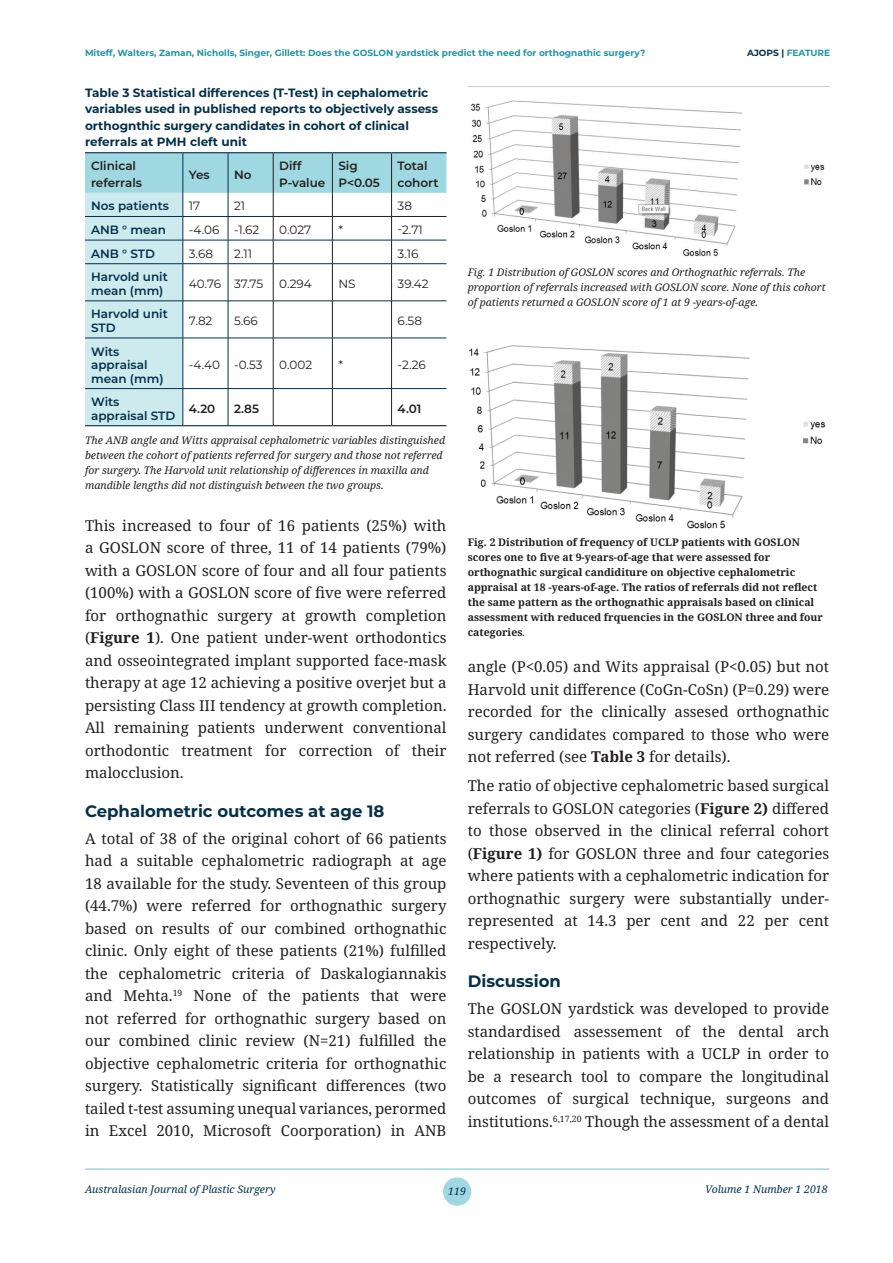
<style>
.page{position:relative;width:893px;height:1263px;background:#fff}
.page>*{position:absolute;margin:0;border:0;box-sizing:border-box;transform-origin:0 0}
.t1{font:700 16.5px "Montserrat";color:#043048}
.t2{font:15px/22.5px "Noto Serif";color:#231f20;text-align:justify}
.t3{font:700 12px/16.5px "Montserrat";color:#043048}
.t4{font:600 12px/13.5px "Montserrat";color:#043048}
.t5{font:12px "Montserrat";color:#231f20}
.t6{font:600 12px/16.5px "Montserrat";color:#231f20}
.t7{font:italic 10.5px/15px "Noto Serif";color:#231f20}
.t8{font:700 10.5px/15px "Noto Serif";color:#231f20}
.t9{font:italic 10.5px "Noto Serif";color:#043048}
.t10{font:700 9px "Montserrat";color:#2093a5}
.s1{color:#043048}
.s2{font-weight:700}
.s3{font-weight:400;font-style:italic}
</style>
<div class="page">
<div style="left:443px;top:1177px;width:28px;height:29px;background:#9fd8e1;border-radius:50%"></div>
<hr style="left:85px;top:1168px;width:744px;height:2px;background:#9fd8e1">
<svg style="left:85px;top:153px;width:361px;height:272px"></svg>
<hr style="left:273px;top:264px;width:1px;height:37px;background:#231f20">
<hr style="left:273px;top:301px;width:1px;height:37px;background:#231f20">
<hr style="left:273px;top:338px;width:1px;height:50px;background:#231f20">
<hr style="left:273px;top:389px;width:1px;height:36px;background:#231f20">
<hr style="left:273px;top:425px;width:59px;height:1px;background:#231f20">
<hr style="left:332px;top:425px;width:60px;height:1px;background:#231f20">
<hr style="left:392px;top:425px;width:54px;height:1px;background:#231f20">
<hr style="left:85px;top:338px;width:98px;height:1px;background:#043048">
<hr style="left:183px;top:338px;width:45px;height:1px;background:#043048">
<hr style="left:228px;top:338px;width:45px;height:1px;background:#043048">
<hr style="left:273px;top:338px;width:59px;height:1px;background:#043048">
<hr style="left:332px;top:338px;width:60px;height:1px;background:#043048">
<hr style="left:392px;top:338px;width:54px;height:1px;background:#043048">
<hr style="left:85px;top:388px;width:98px;height:1px;background:#043048">
<hr style="left:183px;top:388px;width:45px;height:1px;background:#043048">
<hr style="left:228px;top:388px;width:45px;height:1px;background:#043048">
<hr style="left:273px;top:388px;width:59px;height:1px;background:#043048">
<hr style="left:332px;top:388px;width:60px;height:1px;background:#043048">
<hr style="left:392px;top:388px;width:54px;height:1px;background:#043048">
<hr style="left:85px;top:152px;width:98px;height:1px;background:#043048">
<hr style="left:183px;top:152px;width:45px;height:1px;background:#043048">
<hr style="left:228px;top:152px;width:45px;height:1px;background:#043048">
<hr style="left:273px;top:152px;width:59px;height:1px;background:#043048">
<hr style="left:332px;top:152px;width:60px;height:1px;background:#043048">
<hr style="left:392px;top:152px;width:54px;height:1px;background:#043048">
<hr style="left:85px;top:425px;width:98px;height:1px;background:#043048">
<hr style="left:183px;top:425px;width:45px;height:1px;background:#043048">
<hr style="left:228px;top:425px;width:45px;height:1px;background:#043048">
<div style="left:91px;top:159px;width:86px;height:31px;background:#9fd8e1"></div>
<div style="left:189px;top:167px;width:33px;height:15px;background:#9fd8e1"></div>
<div style="left:234px;top:167px;width:33px;height:15px;background:#9fd8e1"></div>
<div style="left:279px;top:159px;width:47px;height:31px;background:#9fd8e1"></div>
<div style="left:338px;top:159px;width:48px;height:31px;background:#9fd8e1"></div>
<div style="left:398px;top:159px;width:42px;height:31px;background:#9fd8e1"></div>
<img style="left:468px;top:86px;width:361px;height:171px">
<img style="left:469px;top:345px;width:357px;height:184px">
<p class="t10" style="left:85px;top:47px;width:562px">Miteff, Walters, Zaman, Nicholls, Singer, Gillett: Does the GOSLON yardstick predict the need for orthognathic surgery?</p>
<p class="t10" style="left:747px;top:46px;width:85px"><span class="s1">AJOPS |</span> FEATURE</p>
<p class="t3" style="left:85px;top:84px;width:354px">Table 3 Statistical differences (T-Test) in cephalometric variables used in published reports to objectively assess orthognthic surgery candidates in cohort of clinical referrals at PMH cleft unit</p>
<p class="t6" style="left:91px;top:157px;width:53px">Clinical referrals</p>
<p class="t6" style="left:189px;top:166px;width:22px">Yes</p>
<p class="t6" style="left:234px;top:166px;width:19px">No</p>
<p class="t6" style="left:279px;top:157px;width:48px">Diff<br>P-value</p>
<p class="t6" style="left:338px;top:157px;width:43px">Sig<br>P&lt;0.05</p>
<p class="t6" style="left:398px;top:157px;width:42px">Total cohort</p>
<p class="t4" style="left:91px;top:199px;width:79px">Nos patients</p>
<p class="t5" style="left:189px;top:198px;width:13px">17</p>
<p class="t5" style="left:234px;top:198px;width:13px">21</p>
<p class="t5" style="left:398px;top:198px;width:16px">38</p>
<p class="t4" style="left:91px;top:223px;width:76px">ANB ° mean</p>
<p class="t5" style="left:189px;top:222px;width:72px">-4.06 -1.62</p>
<p class="t5" style="left:279px;top:222px;width:33px">0.027</p>
<p class="t5" style="left:338px;top:222px;width:6px">*</p>
<p class="t5" style="left:398px;top:222px;width:27px">-2.71</p>
<p class="t4" style="left:91px;top:246px;width:66px">ANB ° STD</p>
<p class="t5" style="left:189px;top:245px;width:26px">3.68</p>
<p class="t5" style="left:234px;top:245px;width:19px">2.11</p>
<p class="t5" style="left:398px;top:245px;width:22px">3.16</p>
<p class="t4" style="left:91px;top:270px;width:78px">Harvold unit mean (mm)</p>
<p class="t5" style="left:189px;top:276px;width:76px">40.76 37.75</p>
<p class="t5" style="left:279px;top:276px;width:34px">0.294</p>
<p class="t5" style="left:338px;top:276px;width:19px">NS</p>
<p class="t5" style="left:398px;top:276px;width:33px">39.42</p>
<p class="t4" style="left:91px;top:307px;width:78px">Harvold unit<br>STD</p>
<p class="t5" style="left:189px;top:313px;width:25px">7.82</p>
<p class="t5" style="left:234px;top:313px;width:25px">5.66</p>
<p class="t5" style="left:398px;top:313px;width:26px">6.58</p>
<p class="t4" style="left:91px;top:344px;width:74px">Wits appraisal mean (mm)</p>
<p class="t5" style="left:189px;top:357px;width:75px">-4.40 -0.53</p>
<p class="t5" style="left:279px;top:357px;width:34px">0.002</p>
<p class="t5" style="left:338px;top:357px;width:6px">*</p>
<p class="t5" style="left:398px;top:357px;width:30px">-2.26</p>
<p class="t4" style="left:91px;top:395px;width:86px">Wits appraisal STD</p>
<p class="t6" style="left:189px;top:400px;width:28px">4.20</p>
<p class="t6" style="left:234px;top:400px;width:26px">2.85</p>
<p class="t6" style="left:398px;top:400px;width:25px">4.01</p>
<p class="t7" style="left:85px;top:433px;width:362px">The ANB angle and Witts appraisal cephalometric variables distinguished between the cohort of patients referred for surgery and those not referred for surgery. The Harvold unit relationship of differences in maxilla and mandible lengths did not distinguish between the two groups.</p>
<p class="t2" style="left:85px;top:514px;width:363px">This increased to four of 16 patients (25%) with a GOSLON score of three, 11 of 14 patients (79%) with a GOSLON score of four and all four patients (100%) with a GOSLON score of five were referred for orthognathic surgery at growth completion (<span class="s2">Figure 1</span>). One patient under-went orthodontics and osseointegrated implant supported face-mask therapy at age 12 achieving a positive overjet but a persisting Class III tendency at growth completion.<br>All remaining patients underwent conventional orthodontic treatment for correction of their malocclusion.</p>
<p class="t1" style="left:85px;top:799px;width:301px">Cephalometric outcomes at age 18</p>
<p class="t2" style="left:85px;top:827px;width:363px">A total of 38 of the original cohort of 66 patients had a suitable cephalometric radiograph at age 18 available for the study. Seventeen of this group (44.7%) were referred for orthognathic surgery based on results of our combined orthognathic clinic. Only eight of these patients (21%) fulfilled the cephalometric criteria of Daskalogiannakis and Mehta.<sup>19</sup> None of the patients that were not referred for orthognathic surgery based on our combined clinic review (N=21) fulfilled the objective cephalometric criteria for orthognathic surgery. Statistically significant differences (two tailed t-test assuming unequal variances, perormed in Excel 2010, Microsoft Coorporation) in ANB</p>
<p class="t7" style="left:468px;top:265px;width:359px">Fig. 1 Distribution of GOSLON scores and Orthognathic referrals. The proportion of referrals increased with GOSLON score. None of this cohort of patients returned a GOSLON score of 1 at 9 -years-of-age.</p>
<p class="t8" style="left:468px;top:535px;width:357px">Fig. 2 Distribution of frequency of UCLP patients with GOSLON scores one to five at 9-years-of-age that were assessed for orthognathic surgical candiditure on objective cephalometric appraisal at 18 -years-of-age. The ratios of referrals did not reflect the same pattern as the orthognathic appraisals based on clinical assessment with reduced frquencies in the GOSLON three and four categories<span class="s3">.</span></p>
<p class="t2" style="left:468px;top:656px;width:363px">angle (P&lt;0.05) and Wits appraisal (P&lt;0.05) but not Harvold unit difference (CoGn-CoSn) (P=0.29) were recorded for the clinically assesed orthognathic surgery candidates compared to those who were not referred (see <span class="s2">Table 3</span> for details).</p>
<p class="t2" style="left:468px;top:775px;width:363px">The ratio of objective cephalometric based surgical referrals to GOSLON categories (<span class="s2">Figure 2)</span> differed to those observed in the clinical referral cohort (<span class="s2">Figure 1)</span> for GOSLON three and four categories where patients with a cephalometric indication for orthognathic surgery were substantially under&shy;represented at 14.3 per cent and 22 per cent respectively.</p>
<p class="t1" style="left:468px;top:969px;width:95px">Discussion</p>
<p class="t2" style="left:468px;top:998px;width:363px">The GOSLON yardstick was developed to provide standardised assessement of the dental arch relationship in patients with a UCLP in order to be a research tool to compare the longitudinal outcomes of surgical technique, surgeons and institutions.<sup>6,17,20</sup> Though the assessment of a dental</p>
<p class="t9" style="left:85px;top:1181px;width:192px">Australasian Journal of Plastic Surgery</p>
<p class="t9" style="left:448px;top:1183px;width:19px">119</p>
<p class="t9" style="left:705px;top:1181px;width:124px">Volume 1 Number 1 2018</p>
</div>
